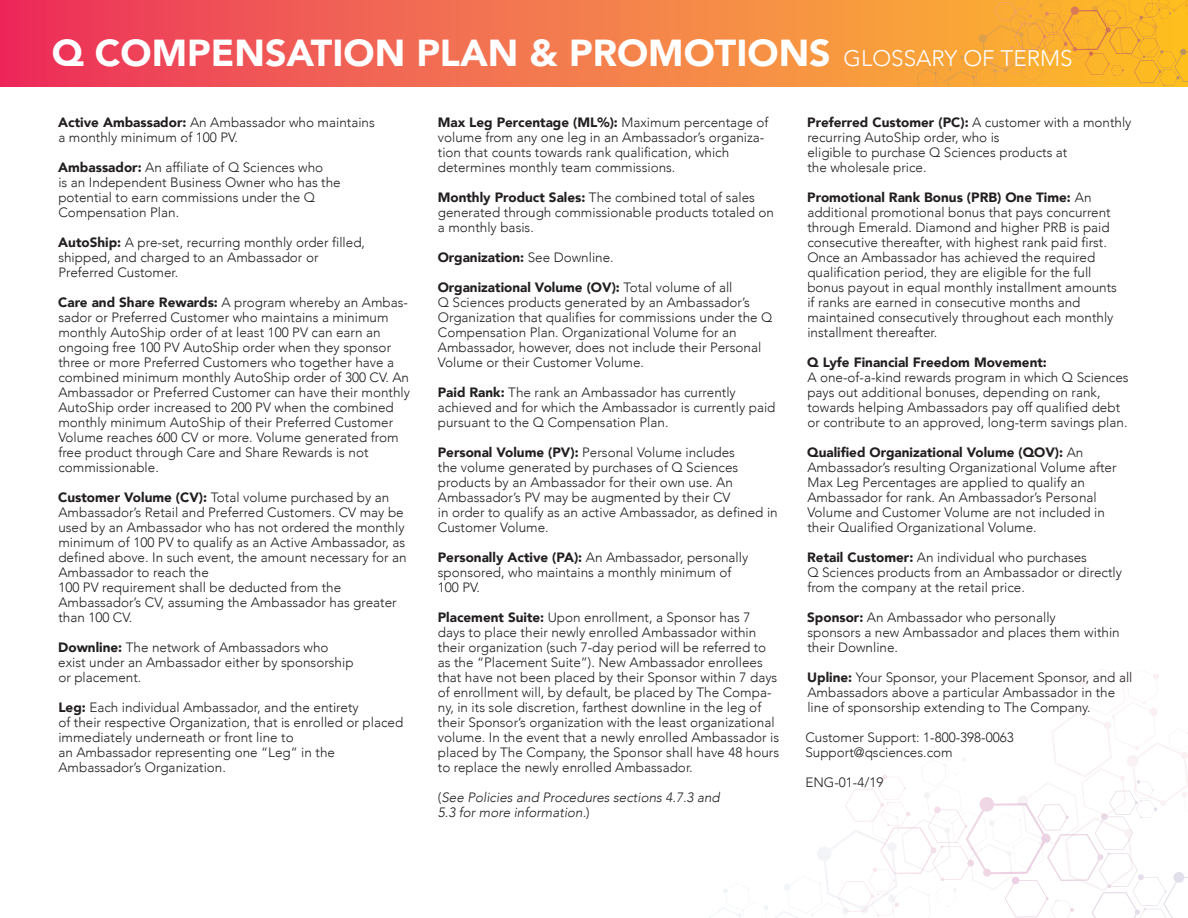
<style>
.page{position:relative;width:1188px;height:918px;background:#fff}
.page>*{position:absolute;margin:0;border:0;box-sizing:border-box;transform-origin:0 0}
.t1{font:900 37.5px "Avenir";color:#fff}
.t2{font:300 13.5px/15px "Avenir";color:#231f20}
.t3{font:italic 300 13.5px/15px "Avenir";color:#231f20}
.t4{font:900 13.5px "Avenir";color:#231f20}
.s1{font-weight:300;font-size:22.5px}
.s2{font-weight:900}
.s3{font-weight:300}
.s4{font-style:normal}
</style>
<div class="page">
<svg style="left:0;top:0;width:917px;height:86px;background:#f26c4f"></svg>
<svg style="left:917px;top:0;width:271px;height:86px;background:#f8ad30"></svg>
<svg style="left:709px;top:669px;width:479px;height:249px"></svg>
<h1 class="t1" style="left:52px;top:21px;width:1022px">Q COMPENSATION PLAN &amp; PROMOTIONS <span class="s1">GLOSSARY OF TERMS</span></h1>
<p class="t2" style="left:58px;top:115px;width:318px"><span class="s2">Active Ambassador:</span> An Ambassador who maintains a monthly minimum of 100 PV.</p>
<p class="t2" style="left:58px;top:160px;width:284px"><span class="s2">Ambassador:</span> An affiliate of Q Sciences who<br>is an Independent Business Owner who has the potential to earn commissions under the Q Compensation Plan.</p>
<p class="t2" style="left:58px;top:235px;width:308px"><span class="s2">AutoShip:</span> A pre-set, recurring monthly order filled, shipped, and charged to an Ambassador or<br>Preferred Customer.</p>
<p class="t2" style="left:58px;top:295px;width:353px"><span class="s2">Care and Share Rewards:</span> A program whereby an Ambas&shy;sador or Preferred Customer who maintains a minimum monthly AutoShip order of at least 100 PV can earn an ongoing free 100 PV AutoShip order when they sponsor three or more Preferred Customers who together have a combined minimum monthly AutoShip order of 300 CV. An Ambassador or Preferred Customer can have their monthly AutoShip order increased to 200 PV when the combined monthly minimum AutoShip of their Preferred Customer Volume reaches 600 CV or more. Volume generated from free product through Care and Share Rewards is not commissionable.</p>
<p class="t2" style="left:58px;top:490px;width:350px"><span class="s2">Customer Volume (CV):</span> Total volume purchased by an Ambassador’s Retail and Preferred Customers. CV may be used by an Ambassador who has not ordered the monthly minimum of 100 PV to qualify as an Active Ambassador, as defined above. In such event, the amount necessary for an Ambassador to reach the<br>100 PV requirement shall be deducted from the Ambassador’s CV, assuming the Ambassador has greater than 100 CV.</p>
<p class="t2" style="left:58px;top:640px;width:297px"><span class="s2">Downline:</span> The network of Ambassadors who exist under an Ambassador either by sponsorship or placement.</p>
<p class="t2" style="left:58px;top:700px;width:346px"><span class="s2">Leg:</span> Each individual Ambassador, and the entirety<br>of their respective Organization, that is enrolled or placed immediately underneath or front line to<br>an Ambassador representing one “Leg” in the Ambassador’s Organization.</p>
<p class="t2" style="left:438px;top:115px;width:332px"><span class="s2">Max Leg Percentage (ML%):</span> Maximum percentage of volume from any one leg in an Ambassador’s organiza&shy;tion that counts towards rank qualification, which determines monthly team commissions.</p>
<p class="t2" style="left:438px;top:190px;width:338px"><span class="s2">Monthly Product Sales:</span> The combined total of sales generated through commissionable products totaled on a monthly basis.</p>
<p class="t4" style="left:438px;top:246px;width:178px">Organization: <span class="s3">See Downline.</span></p>
<p class="t2" style="left:438px;top:280px;width:336px"><span class="s2">Organizational Volume (OV):</span> Total volume of all<br>Q Sciences products generated by an Ambassador’s Organization that qualifies for commissions under the Q Compensation Plan. Organizational Volume for an Ambassador, however, does not include their Personal Volume or their Customer Volume.</p>
<p class="t2" style="left:438px;top:385px;width:339px"><span class="s2">Paid Rank:</span> The rank an Ambassador has currently achieved and for which the Ambassador is currently paid pursuant to the Q Compensation Plan.</p>
<p class="t2" style="left:438px;top:445px;width:342px"><span class="s2">Personal Volume (PV):</span> Personal Volume includes<br>the volume generated by purchases of Q Sciences products by an Ambassador for their own use. An Ambassador’s PV may be augmented by their CV<br>in order to qualify as an active Ambassador, as defined in Customer Volume.</p>
<p class="t2" style="left:438px;top:550px;width:312px"><span class="s2">Personally Active (PA):</span> An Ambassador, personally sponsored, who maintains a monthly minimum of<br>100 PV.</p>
<p class="t2" style="left:438px;top:610px;width:343px"><span class="s2">Placement Suite:</span> Upon enrollment, a Sponsor has 7 days to place their newly enrolled Ambassador within their organization (such 7-day period will be referred to as the “Placement Suite”). New Ambassador enrollees that have not been placed by their Sponsor within 7 days of enrollment will, by default, be placed by The Compa&shy;ny, in its sole discretion, farthest downline in the leg of their Sponsor’s organization with the least organizational volume. In the event that a newly enrolled Ambassador is placed by The Company, the Sponsor shall have 48 hours to replace the newly enrolled Ambassador.</p>
<p class="t3" style="left:438px;top:790px;width:284px"><span class="s4">(</span>See Policies and Procedures sections 4.7.3 and<br>5.3 for more information.<span class="s4">)</span></p>
<p class="t2" style="left:807px;top:114px;width:326px"><span class="s2">Preferred Customer (PC):</span> A customer with a monthly recurring AutoShip order, who is<br>eligible to purchase Q Sciences products at<br>the wholesale price.</p>
<p class="t2" style="left:807px;top:189px;width:311px"><span class="s2">Promotional Rank Bonus (PRB) One Time:</span> An additional promotional bonus that pays concurrent through Emerald. Diamond and higher PRB is paid consecutive thereafter, with highest rank paid first.<br>Once an Ambassador has achieved the required qualification period, they are eligible for the full bonus payout in equal monthly installment amounts if ranks are earned in consecutive months and maintained consecutively throughout each monthly installment thereafter.</p>
<p class="t4" style="left:807px;top:350px;width:241px">Q Lyfe Financial Freedom Movement:</p>
<p class="t2" style="left:807px;top:369px;width:323px">A one-of-a-kind rewards program in which Q Sciences pays out additional bonuses, depending on rank, towards helping Ambassadors pay off qualified debt or contribute to an approved, long-term savings plan.</p>
<p class="t2" style="left:807px;top:444px;width:311px"><span class="s2">Qualified Organizational Volume (QOV):</span> An Ambassador’s resulting Organizational Volume after Max Leg Percentages are applied to qualify an Ambassador for rank. An Ambassador’s Personal Volume and Customer Volume are not included in their Qualified Organizational Volume.</p>
<p class="t2" style="left:807px;top:549px;width:316px"><span class="s2">Retail Customer:</span> An individual who purchases<br>Q Sciences products from an Ambassador or directly from the company at the retail price.</p>
<p class="t2" style="left:807px;top:609px;width:314px"><span class="s2">Sponsor:</span> An Ambassador who personally<br>sponsors a new Ambassador and places them within their Downline.</p>
<p class="t2" style="left:807px;top:669px;width:327px"><span class="s2">Upline:</span> Your Sponsor, your Placement Sponsor, and all<br>Ambassadors above a particular Ambassador in the line of sponsorship extending to The Company.</p>
<p class="t2" style="left:805px;top:729px;width:210px">Customer Support: 1-800-398-0063<br>Support@qsciences.com</p>
<p class="t2" style="left:805px;top:774px;width:80px">ENG-01-4/19</p>
</div>
